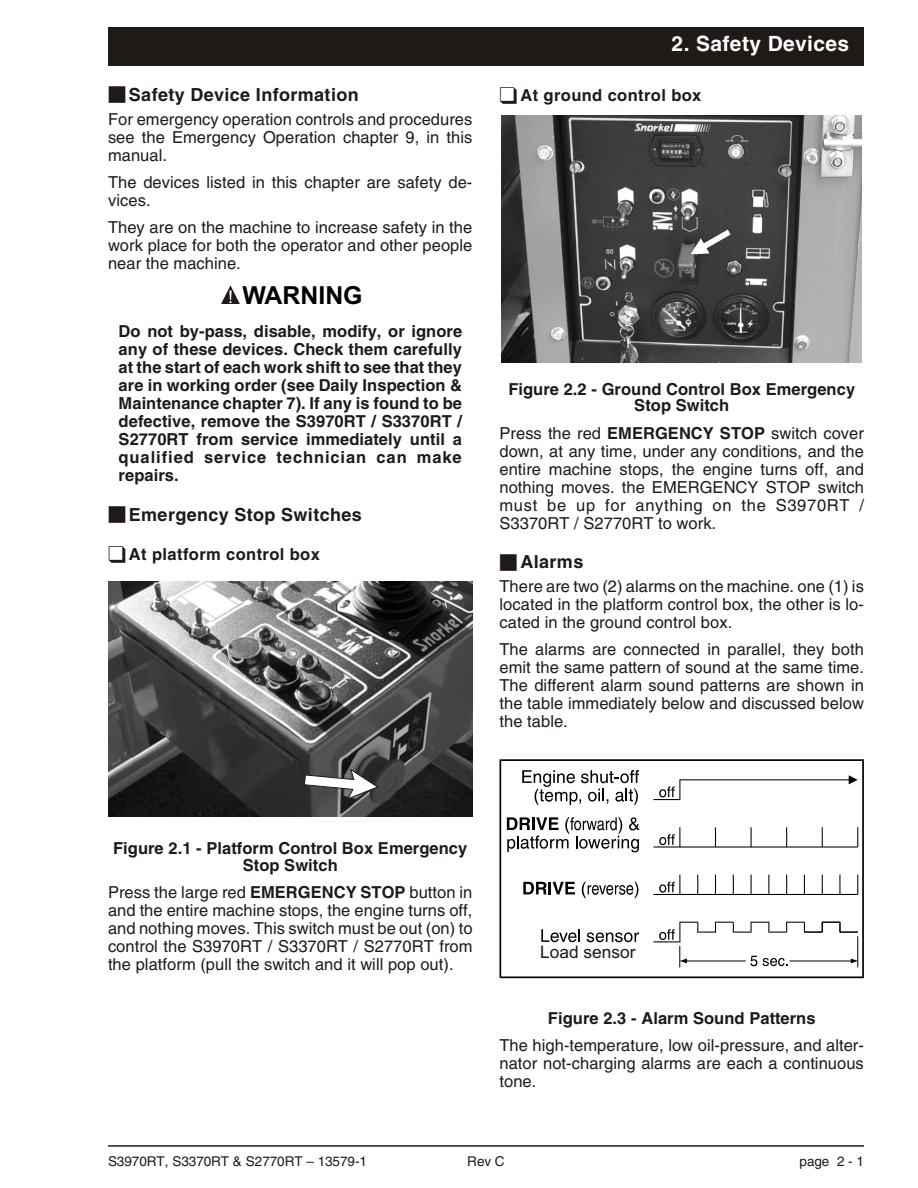
<style>
.page{position:relative;width:918px;height:1188px;background:#fff}
.page>*{position:absolute;margin:0;border:0;box-sizing:border-box;transform-origin:0 0}
.t1{font:700 24.9px "Arial";color:#000}
.t2{font:700 21px "Helvetica";letter-spacing:.02em;color:#fff}
.t3{font:700 18px "Helvetica";letter-spacing:.02em;color:#1f1a17}
.t4{font:17.4px "Arial";color:#1f1a17}
.t5{font:16.5px/18px "Helvetica";letter-spacing:.005em;color:#1f1a17;text-align:justify}
.t6{font:700 16.5px/18px "Helvetica";letter-spacing:.005em;color:#1f1a17;text-align:center}
.t7{font:700 16.5px "Helvetica";letter-spacing:.025em;color:#1f1a17}
.t8{font:13.5px "Helvetica";letter-spacing:-.005em;color:#1f1a17}
.s1{font-weight:700}
</style>
<div class="page">
<div style="left:108px;top:27px;width:756px;height:39px;background:#1f1a17"></div>
<hr style="left:108px;top:1145px;width:756px;height:2px;background:#1f1a17">
<svg style="left:221px;top:285px;width:19px;height:19px"></svg>
<img style="left:108px;top:581px;width:364px;height:235px">
<svg style="left:304px;top:769px;width:74px;height:30px"></svg>
<img style="left:502px;top:116px;width:360px;height:247px">
<svg style="left:690px;top:229px;width:41px;height:26px"></svg>
<svg style="left:500px;top:759px;width:364px;height:219px"></svg>
<p class="t3" style="left:108px;top:88px;width:252px">■Safety Device Information</p>
<p class="t5" style="left:108px;top:112px;width:366px">For emer gency op er a tion con trols and pro ce dures see the Emer gency Op er a tion chap ter 9, in this manual.</p>
<p class="t5" style="left:108px;top:175px;width:366px">The de vices listed in this chap ter are safety de - vices.</p>
<p class="t5" style="left:108px;top:220px;width:366px">They are on the ma chine to in crease safety in the work place for both the op er a tor and other peo ple near the ma chine.</p>
<h1 class="t1" style="left:243px;top:286px;width:122px">WARNING</h1>
<p class="t6" style="left:119px;top:324px;width:345px;text-align:justify">Do not by-pass, disable, modify, or ignore any of these devices. Check them carefully at the start of each work shift to see that they are in working order (see Daily Inspection &amp; Maintenance chapter 7). If any is found to be defective, remove the S3970RT / S3370RT / S2770RT from service immediately until a qualified service technician can make repairs.</p>
<p class="t3" style="left:108px;top:508px;width:255px">■Emergency Stop Switches</p>
<p class="t7" style="left:108px;top:548px;width:213px">❑ At platform control box</p>
<p class="t2" style="left:672px;top:36px;width:179px">2. Safety Devices</p>
<p class="t7" style="left:500px;top:89px;width:203px">❑ At ground control box</p>
<p class="t6" style="left:508px;top:382px;width:348px;line-height:16.5px">Figure 2.2 - Ground Control Box Emergency<br>Stop Switch</p>
<p class="t5" style="left:500px;top:425px;width:366px">Press the red <span class="s1">EMERGENCY STOP</span> switch cover down, at any time, un der any con di tions, and the en tire ma chine stops, the en gine turns off, and noth ing moves. the EMERGENCY STOP switch must be up for any thing on the S3970RT / S3370RT / S2770RT to work.</p>
<p class="t3" style="left:500px;top:555px;width:85px">■Alarms</p>
<p class="t5" style="left:500px;top:579px;width:366px">There are two (2) alarms on the ma chine. one (1) is lo cated in the plat form con trol box, the other is lo - cated in the ground con trol box.</p>
<p class="t5" style="left:500px;top:642px;width:366px">The alarms are con nected in par al lel, they both emit the same pat tern of sound at the same time.<br>The dif fer ent alarm sound pat terns are shown in the ta ble im me di ately be low and dis cussed be low the table.</p>
<p class="t6" style="left:113px;top:842px;width:356px;line-height:16.5px">Figure 2.1 - Platform Control Box Emergency<br>Stop Switch</p>
<p class="t5" style="left:108px;top:885px;width:366px">Press the large red <span class="s1">EMERGENCY STOP</span> but ton in and the en tire ma chine stops, the en gine turns off, and noth ing moves. This switch must be out (on) to con trol the S3970RT / S3370RT / S2770RT from the plat form (pull the switch and it will pop out).</p>
<p class="t4" style="left:540px;top:946px;width:97px">Load sensor</p>
<p class="t6" style="left:548px;top:1011px;width:269px">Figure 2.3 - Alarm Sound Patterns</p>
<p class="t5" style="left:500px;top:1038px;width:366px">The high-tem per a ture, low oil-pres sure, and al ter - na tor not-charg ing alarms are each a con tin u ous tone.</p>
<p class="t8" style="left:108px;top:1156px;width:261px">S3970RT, S3370RT &amp; S2770RT – 13579-1</p>
<p class="t8" style="left:467px;top:1156px;width:39px">Rev C</p>
<p class="t8" style="left:800px;top:1156px;width:66px">page 2 - 1</p>
</div>
